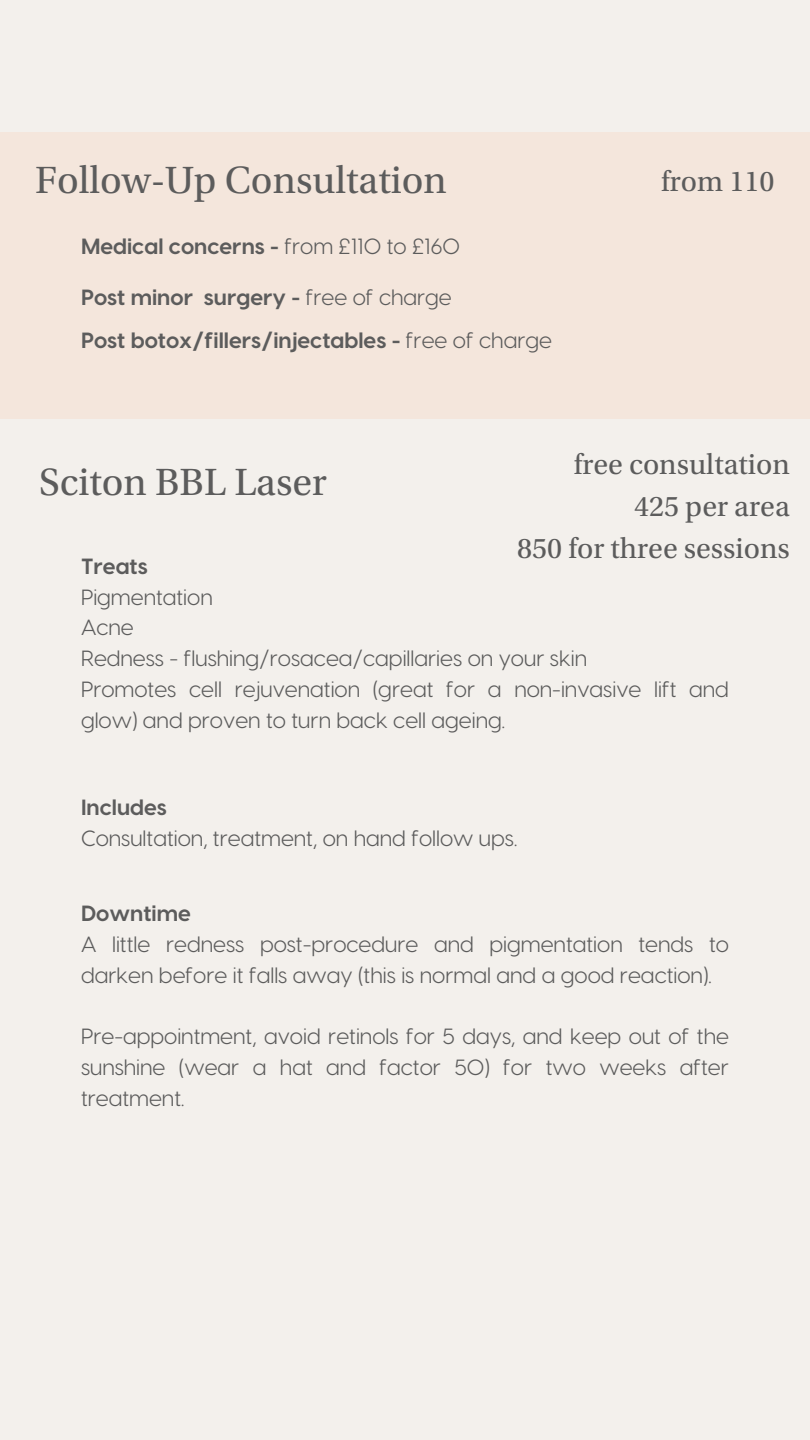
<style>
.page{position:relative;width:810px;height:1440px;background:#f3f0ec}
.page>*{position:absolute;margin:0;border:0;box-sizing:border-box;transform-origin:0 0}
.t1{font:40px "Utopia Std";color:#5c5c5c}
.t2{font:30px/42px "Utopia Std";color:#5c5c5c;text-align:right}
.t3{font:22px/30.8px "Visby CF";color:#5c5c5c}
.t4{font:700 22px "Visby CF";color:#5c5c5c}
.s1{font-weight:400}
</style>
<div class="page">
<div style="left:0;top:133px;width:810px;height:286px;background:#f4e6dc"></div>
<h1 class="t1" style="left:35px;top:164px;width:413px">Follow-Up Consultation</h1>
<h2 class="t4" style="left:81px;top:232px;width:381px">Medical concerns - <span class="s1">from £110 to £160</span></h2>
<p class="t4" style="left:81px;top:282px;width:372px">Post minor surgery - <span class="s1">free of charge</span></p>
<p class="t4" style="left:81px;top:326px;width:473px">Post botox/fillers/injectables - <span class="s1">free of charge</span></p>
<p class="t2" style="left:661px;top:163px;width:115px">from 110</p>
<p class="t2" style="left:517px;top:446px;width:274px">free consultation<br>425 per area<br>850 for three sessions</p>
<p class="t1" style="left:39px;top:466px;width:289px">Sciton BBL Laser</p>
<p class="t4" style="left:81px;top:552px;width:68px">Treats</p>
<h2 class="t3" style="left:81px;top:580px;width:133px">Pigmentation</h2>
<h1 class="t3" style="left:81px;top:611px;width:54px">Acne</h1>
<p class="t3" style="left:81px;top:642px;width:508px">Redness - flushing/rosacea/capillaries on your skin</p>
<p class="t3" style="left:81px;top:673px;width:649px">Promotes cell rejuvenation (great for a non-invasive lift and glow) and proven to turn back cell ageing.</p>
<p class="t4" style="left:81px;top:793px;width:87px">Includes</p>
<p class="t3" style="left:81px;top:821px;width:438px">Consultation, treatment, on hand follow ups.</p>
<p class="t4" style="left:81px;top:899px;width:111px">Downtime</p>
<p class="t3" style="left:81px;top:928px;width:649px">A little redness post-procedure and pigmentation tends to darken before it falls away (this is normal and a good reaction).</p>
<p class="t3" style="left:81px;top:1020px;width:649px;text-align:justify">Pre-appointment, avoid retinols for 5 days, and keep out of the sunshine (wear a hat and factor 50) for two weeks after treatment.</p>
</div>
